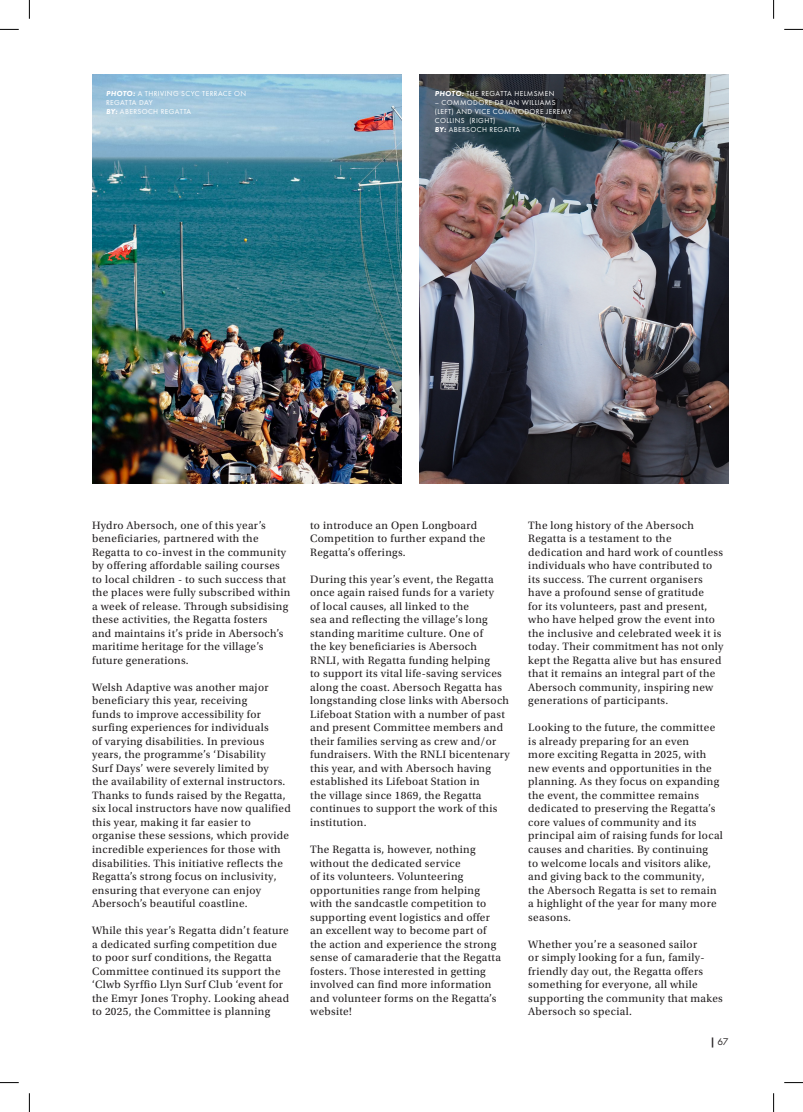
<style>
.page{position:relative;width:803px;height:1112px;background:#fff}
.page>*{position:absolute;margin:0;border:0;box-sizing:border-box;transform-origin:0 0}
.t1{font:11.25px/13.5px "Utopia Std";letter-spacing:.03em;color:#231f20}
.t2{font:10px "Futura PT";color:#231f20}
.t3{font:7.5px/9px "Futura PT";letter-spacing:.05em;color:#fff}
.s1{font-weight:800;font-style:italic}
.s2{font-weight:800}
</style>
<div class="page">
<img style="left:92px;top:74px;width:309px;height:409px">
<img style="left:419px;top:74px;width:309px;height:409px">
<svg style="left:0;top:29px;width:19px;height:1px"></svg>
<svg style="left:784px;top:29px;width:19px;height:1px"></svg>
<svg style="left:0;top:1082px;width:19px;height:1px"></svg>
<svg style="left:784px;top:1082px;width:19px;height:1px"></svg>
<svg style="left:29px;top:0;width:1px;height:19px"></svg>
<svg style="left:29px;top:1093px;width:1px;height:18px"></svg>
<svg style="left:773px;top:0;width:1px;height:19px"></svg>
<svg style="left:773px;top:1093px;width:1px;height:18px"></svg>
<p class="t3" style="left:106px;top:89px;width:142px"><span class="s1">PHOTO:</span> A THRIVING SCYC TERRACE ON<br>REGATTA DAY</p>
<p class="t3" style="left:106px;top:107px;width:87px"><span class="s1">BY:</span> ABERSOCH REGATTA</p>
<p class="t3" style="left:435px;top:89px;width:121px"><span class="s1">PHOTO:</span> THE REGATTA HELMSMEN</p>
<p class="t3" style="left:435px;top:98px;width:138px">– COMMODORE DR IAN WILLIAMS (LEFT) AND VICE COMMODORE JEREMY<br>COLLINS (RIGHT)</p>
<p class="t3" style="left:435px;top:125px;width:87px"><span class="s1">BY:</span> ABERSOCH REGATTA</p>
<p class="t1" style="left:92px;top:518px;width:200px">Hydro Abersoch, one of this year’s beneficiaries, partnered with the Regatta to co-invest in the community by offering affordable sailing courses to local children - to such success that the places were fully subscribed within a week of release. Through subsidising these activities, the Regatta fosters<br>and maintains it’s pride in Abersoch’s maritime heritage for the village’s future generations.</p>
<p class="t1" style="left:92px;top:680px;width:200px">Welsh Adaptive was another major beneficiary this year, receiving<br>funds to improve accessibility for surfing experiences for individuals<br>of varying disabilities. In previous years, the programme’s ‘Disability<br>Surf Days’ were severely limited by<br>the availability of external instructors.<br>Thanks to funds raised by the Regatta, six local instructors have now qualified this year, making it far easier to organise these sessions, which provide incredible experiences for those with disabilities. This initiative reflects the Regatta’s strong focus on inclusivity, ensuring that everyone can enjoy Abersoch’s beautiful coastline.</p>
<p class="t1" style="left:92px;top:923px;width:199px">While this year’s Regatta didn’t feature a dedicated surfing competition due to poor surf conditions, the Regatta Committee continued its support the ‘Clwb Syrffio Llyn Surf Club ‘event for the Emyr Jones Trophy. Looking ahead to 2025, the Committee is planning</p>
<p class="t1" style="left:310px;top:518px;width:177px">to introduce an Open Longboard<br>Competition to further expand the<br>Regatta’s offerings.</p>
<p class="t1" style="left:310px;top:572px;width:201px">During this year’s event, the Regatta once again raised funds for a variety<br>of local causes, all linked to the<br>sea and reflecting the village’s long standing maritime culture. One of<br>the key beneficiaries is Abersoch<br>RNLI, with Regatta funding helping<br>to support its vital life-saving services along the coast. Abersoch Regatta has longstanding close links with Abersoch Lifeboat Station with a number of past and present Committee members and their families serving as crew and/or fundraisers. With the RNLI bicentenary this year, and with Abersoch having established its Lifeboat Station in<br>the village since 1869, the Regatta continues to support the work of this institution.</p>
<p class="t1" style="left:310px;top:842px;width:192px">The Regatta is, however, nothing without the dedicated service<br>of its volunteers. Volunteering opportunities range from helping with the sandcastle competition to supporting event logistics and offer an excellent way to become part of the action and experience the strong sense of camaraderie that the Regatta fosters. Those interested in getting involved can find more information and volunteer forms on the Regatta’s website!</p>
<p class="t1" style="left:528px;top:518px;width:197px">The long history of the Abersoch Regatta is a testament to the dedication and hard work of countless individuals who have contributed to its success. The current organisers have a profound sense of gratitude<br>for its volunteers, past and present, who have helped grow the event into the inclusive and celebrated week it is today. Their commitment has not only kept the Regatta alive but has ensured that it remains an integral part of the Abersoch community, inspiring new generations of participants.</p>
<p class="t1" style="left:528px;top:721px;width:196px">Looking to the future, the committee is already preparing for an even<br>more exciting Regatta in 2025, with new events and opportunities in the planning. As they focus on expanding the event, the committee remains dedicated to preserving the Regatta’s core values of community and its principal aim of raising funds for local causes and charities. By continuing<br>to welcome locals and visitors alike, and giving back to the community, the Abersoch Regatta is set to remain a highlight of the year for many more seasons.</p>
<p class="t1" style="left:528px;top:937px;width:196px">Whether you’re a seasoned sailor<br>or simply looking for a fun, family&shy;friendly day out, the Regatta offers something for everyone, all while supporting the community that makes<br>Abersoch so special.</p>
<p class="t2" style="left:710px;top:1035px;width:20px"><span class="s2">|</span> 67</p>
</div>
